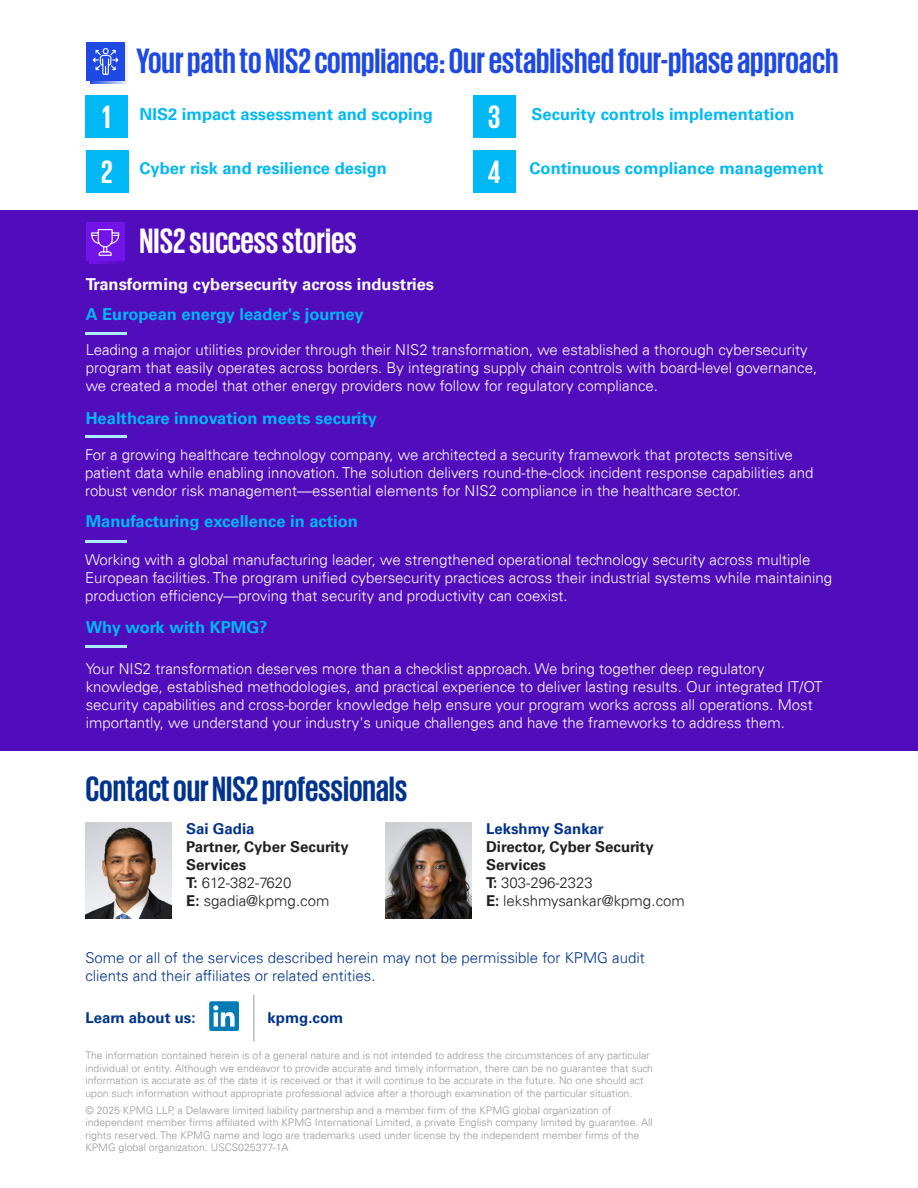
<style>
.page{position:relative;width:918px;height:1188px;background:#fff}
.page>*{position:absolute;margin:0;border:0;box-sizing:border-box;transform-origin:0 0}
.t1{font:700 36px "KPMG";color:#1e49e2}
.t2{font:700 36px "KPMG";color:#00338d}
.t3{font:700 36px "KPMG";color:#fff}
.Body_copy{font:700 33px "KPMG";color:#fff}
.t4{font:700 16.5px "Univers 65";color:#00b8f5}
.t5{font:700 16.5px "Univers 65";color:#fff}
.t6{font:300 15px/18px "Univers 45";color:#fff}
.Body_copy-2{font:300 15px/18px "Univers 45";color:#00338d}
.t7{font:300 15px/18px "Univers 45";color:#231f20}
.t8{font:700 15px/18px "Univers 65";color:#231f20}
.URL{font:700 15px "Univers 65";color:#00338d}
.Body_copy-3{font:300 10.5px/12.6px "Univers 45";color:#989898}
.s1{font-family:"Univers 65";font-weight:700}
</style>
<div class="page">
<div style="left:0;top:210px;width:918px;height:541px;background:#510dbc"></div>
<div style="left:89px;top:225px;width:39px;height:39px;background:linear-gradient(to right,#7213ea,#520dbd)"></div>
<div style="left:86px;top:222px;width:39px;height:39px;background:#7213ea"></div>
<svg style="left:91px;top:229px;width:29px;height:27px"></svg>
<hr style="left:85px;top:332px;width:42px;height:3px;background:#aceaff">
<hr style="left:85px;top:540px;width:42px;height:3px;background:#aceaff">
<hr style="left:85px;top:435px;width:42px;height:3px;background:#aceaff">
<hr style="left:85px;top:646px;width:42px;height:2px;background:#aceaff">
<div style="left:209px;top:1001px;width:30px;height:30px;background:#007bb6;border-radius:2px"></div>
<svg style="left:213px;top:1005px;width:22px;height:22px"></svg>
<hr style="left:254px;top:995px;width:1px;height:46px;background:#989898">
<img style="left:385px;top:823px;width:86px;height:95px">
<img style="left:85px;top:823px;width:86px;height:95px">
<div style="left:85px;top:96px;width:43px;height:42px;background:#00b8f5"></div>
<div style="left:86px;top:151px;width:42px;height:42px;background:#00b8f5"></div>
<div style="left:473px;top:96px;width:43px;height:42px;background:#00b8f5"></div>
<div style="left:473px;top:151px;width:43px;height:42px;background:#00b8f5"></div>
<svg style="left:90px;top:45px;width:37px;height:39px"></svg>
<div style="left:86px;top:42px;width:39px;height:39px;background:#1e49e2"></div>
<svg style="left:92px;top:48px;width:27px;height:103px"></svg>
<p class="t1" style="left:136px;top:43px;width:704px">Your path to NIS2 compliance: Our established four-phase approach</p>
<p class="Body_copy" style="left:102px;top:100px;width:10px">1</p>
<p class="t4" style="left:140px;top:104px;width:295px">NIS2 impact assessment and scoping</p>
<p class="Body_copy" style="left:101px;top:155px;width:13px">2</p>
<p class="t4" style="left:140px;top:159px;width:249px">Cyber risk and resilience design</p>
<p class="t3" style="left:140px;top:223px;width:219px">NIS2 success stories</p>
<p class="t5" style="left:86px;top:275px;width:350px">Transforming cybersecurity across industries</p>
<p class="t4" style="left:86px;top:304px;width:279px">A European energy leader's journey</p>
<p class="Body_copy" style="left:488px;top:100px;width:14px">3</p>
<p class="t4" style="left:532px;top:104px;width:264px">Security controls implementation</p>
<p class="Body_copy" style="left:488px;top:155px;width:14px">4</p>
<p class="t4" style="left:530px;top:159px;width:295px">Continuous compliance management</p>
<p class="t6" style="left:86px;top:341px;width:733px">Leading a major utilities provider through their NIS2 transformation, we established a thorough cybersecurity program that easily operates across borders. By integrating supply chain controls with board-level governance, we created a model that other energy providers now follow for regulatory compliance.</p>
<p class="t4" style="left:86px;top:408px;width:293px">Healthcare innovation meets security</p>
<p class="t6" style="left:85px;top:445px;width:730px">For a growing healthcare technology company, we architected a security framework that protects sensitive patient data while enabling innovation. The solution delivers round-the-clock incident response capabilities and robust vendor risk management—essential elements for NIS2 compliance in the healthcare sector.</p>
<p class="t4" style="left:86px;top:512px;width:274px">Manufacturing excellence in action</p>
<p class="t6" style="left:85px;top:551px;width:749px">Working with a global manufacturing leader, we strengthened operational technology security across multiple<br>European facilities. The program unified cybersecurity practices across their industrial systems while maintaining production efficiency—proving that security and productivity can coexist.</p>
<p class="t4" style="left:86px;top:618px;width:183px">Why work with KPMG?</p>
<p class="t6" style="left:86px;top:659px;width:738px">Your NIS2 transformation deserves more than a checklist approach. We bring together deep regulatory knowledge, established methodologies, and practical experience to deliver lasting results. Our integrated IT/OT security capabilities and cross-border knowledge help ensure your program works across all operations. Most importantly, we understand your industry's unique challenges and have the frameworks to address them.</p>
<p class="t2" style="left:85px;top:770px;width:324px">Contact our NIS2 professionals</p>
<p class="URL" style="left:186px;top:820px;width:70px">Sai Gadia</p>
<p class="t8" style="left:186px;top:838px;width:164px">Partner, Cyber Security<br>Services</p>
<p class="t7" style="left:186px;top:874px;width:145px"><span class="s1">T:</span> 612-382-7620<br><span class="s1">E:</span> sgadia@kpmg.com</p>
<p class="URL" style="left:486px;top:820px;width:119px">Lekshmy Sankar</p>
<p class="t8" style="left:486px;top:838px;width:169px">Director, Cyber Security<br>Services</p>
<p class="t7" style="left:486px;top:874px;width:200px"><span class="s1">T:</span> 303-296-2323<br><span class="s1">E:</span> lekshmysankar@kpmg.com</p>
<p class="Body_copy-2" style="left:85px;top:948px;width:561px">Some or all of the services described herein may not be permissible for KPMG audit clients and their affiliates or related entities.</p>
<p class="URL" style="left:85px;top:1009px;width:112px">Learn about us:</p>
<p class="URL" style="left:268px;top:1009px;width:77px">kpmg.com</p>
<p class="Body_copy-3" style="left:85px;top:1049px;width:569px">The information contained herein is of a general nature and is not intended to address the circumstances of any particular individual or entity. Although we endeavor to provide accurate and timely information, there can be no guarantee that such information is accurate as of the date it is received or that it will continue to be accurate in the future. No one should act upon such information without appropriate professional advice after a thorough examination of the particular situation.</p>
<p class="Body_copy-3" style="left:85px;top:1104px;width:569px">© 2025 KPMG LLP, a Delaware limited liability partnership and a member firm of the KPMG global organization of independent member firms affiliated with KPMG International Limited, a private English company limited by guarantee. All rights reserved. The KPMG name and logo are trademarks used under license by the independent member firms of the KPMG global organization. USCS025377-1A</p>
</div>
